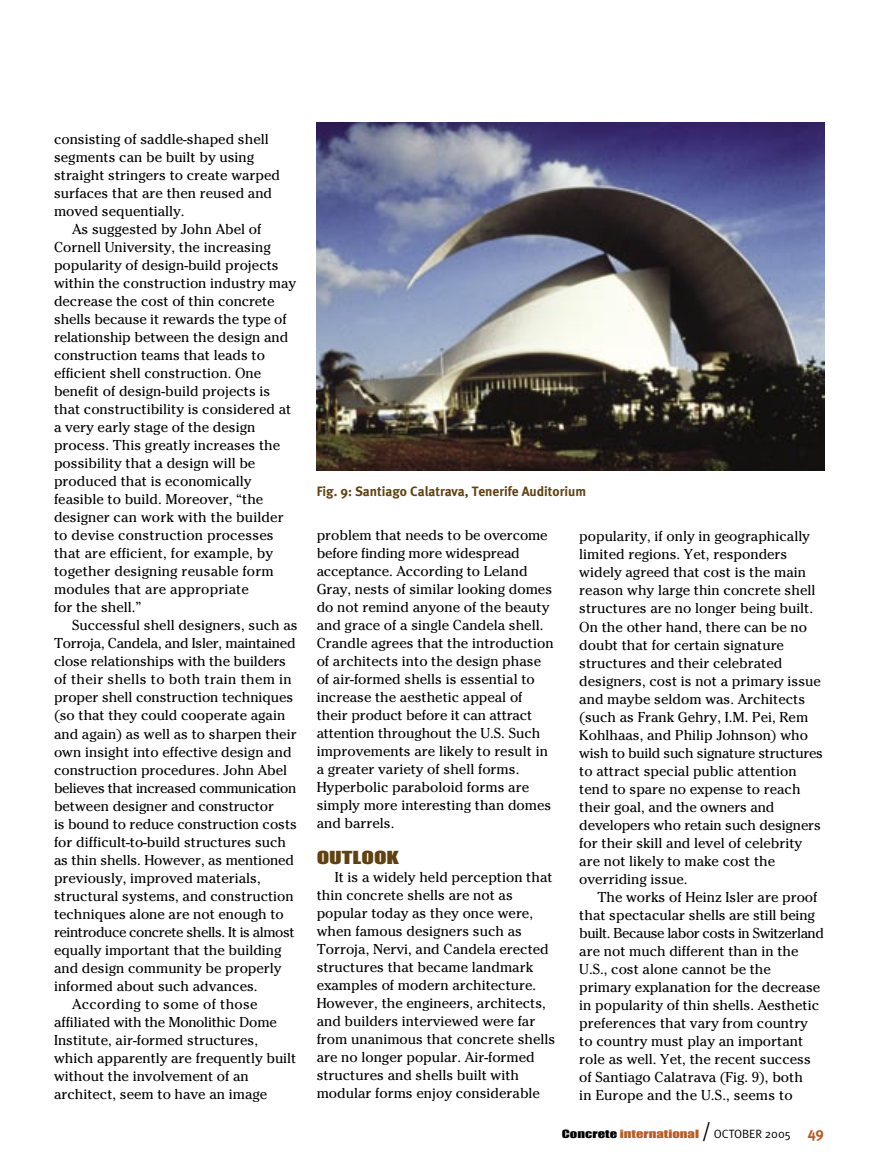
<style>
.page{position:relative;width:878px;height:1175px;background:#fff}
.page>*{position:absolute;margin:0;border:0;box-sizing:border-box;transform-origin:0 0}
.Subhead_1{font:16.5px "Impact";color:#604210;scale:1.4 1}
.Body_text{font:14.25px/18px "Cheltenham";color:#000}
.t1{font:700 13.5px "Meta";color:#604210}
.t2{font:10.5px "Impact";color:#b85c24;scale:1.4 1}
.s1{color:#000}
.s2{font-family:"Meta Normal";font-size:21px;color:#000}
.s3{font-family:"Meta Normal";font-size:12px;color:#000}
.s4{font-family:"Meta";font-weight:700;font-size:15px}
</style>
<div class="page">
<img style="left:316px;top:123px;width:508px;height:348px">
<p class="Body_text" style="left:54px;top:130px;width:228px">consisting of saddle-shaped shell segments can be built by using straight stringers to create warped surfaces that are then reused and moved sequentially.</p>
<p class="Body_text" style="left:54px;top:220px;width:243px;text-indent:18px">As suggested by John Abel of Cornell University, the increasing popularity of design-build projects within the construction industry may decrease the cost of thin concrete shells because it rewards the type of relationship between the design and construction teams that leads to efficient shell construction. One benefit of design-build projects is that constructibility is considered at a very early stage of the design process. This greatly increases the possibility that a design will be produced that is economically feasible to build. Moreover, “the designer can work with the builder to devise construction processes that are efficient, for example, by together designing reusable form modules that are appropriate<br>for the shell.”</p>
<p class="Body_text" style="left:54px;top:616px;width:245px;text-indent:18px">Successful shell designers, such as Torroja, Candela, and Isler, maintained close relationships with the builders of their shells to both train them in proper shell construction techniques (so that they could cooperate again and again) as well as to sharpen their own insight into effective design and construction procedures. John Abel believes that increased communication between designer and constructor<br>is bound to reduce construction costs for difficult-to-build structures such as thin shells. However, as mentioned previously, improved materials, structural systems, and construction techniques alone are not enough to reintroduce concrete shells. It is almost equally important that the building and design community be properly informed about such advances.</p>
<p class="Body_text" style="left:54px;top:994px;width:244px;text-indent:18px">According to some of those affiliated with the Monolithic Dome Institute, air-formed structures, which apparently are frequently built without the involvement of an architect, seem to have an image</p>
<p class="t1" style="left:316px;top:483px;width:271px">Fig. 9: Santiago Calatrava, Tenerife Auditorium</p>
<p class="Body_text" style="left:316px;top:526px;width:238px">problem that needs to be overcome before finding more widespread acceptance. According to Leland Gray, nests of similar looking domes do not remind anyone of the beauty and grace of a single Candela shell.<br>Crandle agrees that the introduction of architects into the design phase of air-formed shells is essential to increase the aesthetic appeal of their product before it can attract attention throughout the U.S. Such improvements are likely to result in a greater variety of shell forms.<br>Hyperbolic paraboloid forms are simply more interesting than domes and barrels.</p>
<p class="Subhead_1" style="left:316px;top:845px;width:60px">OUTLOOK</p>
<p class="Body_text" style="left:316px;top:868px;width:240px;text-indent:18px">It is a widely held perception that thin concrete shells are not as popular today as they once were, when famous designers such as Torroja, Nervi, and Candela erected structures that became landmark examples of modern architecture.<br>However, the engineers, architects, and builders interviewed were far from unanimous that concrete shells are no longer popular. Air-formed structures and shells built with modular forms enjoy considerable</p>
<p class="Body_text" style="left:579px;top:527px;width:245px">popularity, if only in geographically limited regions. Yet, responders widely agreed that cost is the main reason why large thin concrete shell structures are no longer being built.<br>On the other hand, there can be no doubt that for certain signature structures and their celebrated designers, cost is not a primary issue and maybe seldom was. Architects (such as Frank Gehry, I.M. Pei, Rem Kohlhaas, and Philip Johnson) who wish to build such signature structures to attract special public attention tend to spare no expense to reach their goal, and the owners and developers who retain such designers for their skill and level of celebrity are not likely to make cost the overriding issue.</p>
<p class="Body_text" style="left:579px;top:887px;width:246px;text-indent:18px">The works of Heinz Isler are proof that spectacular shells are still being built. Because labor costs in Switzerland are not much different than in the U.S., cost alone cannot be the primary explanation for the decrease in popularity of thin shells. Aesthetic preferences that vary from country to country must play an important role as well. Yet, the recent success of Santiago Calatrava (Fig. 9), both<br>in Europe and the U.S., seems to</p>
<p class="t2" style="left:561px;top:1125px;width:189px"><span class="s1">Concrete</span> international <span class="s2">/</span> <span class="s3">OCTOBER 2005</span> <span class="s4">49</span></p>
</div>
